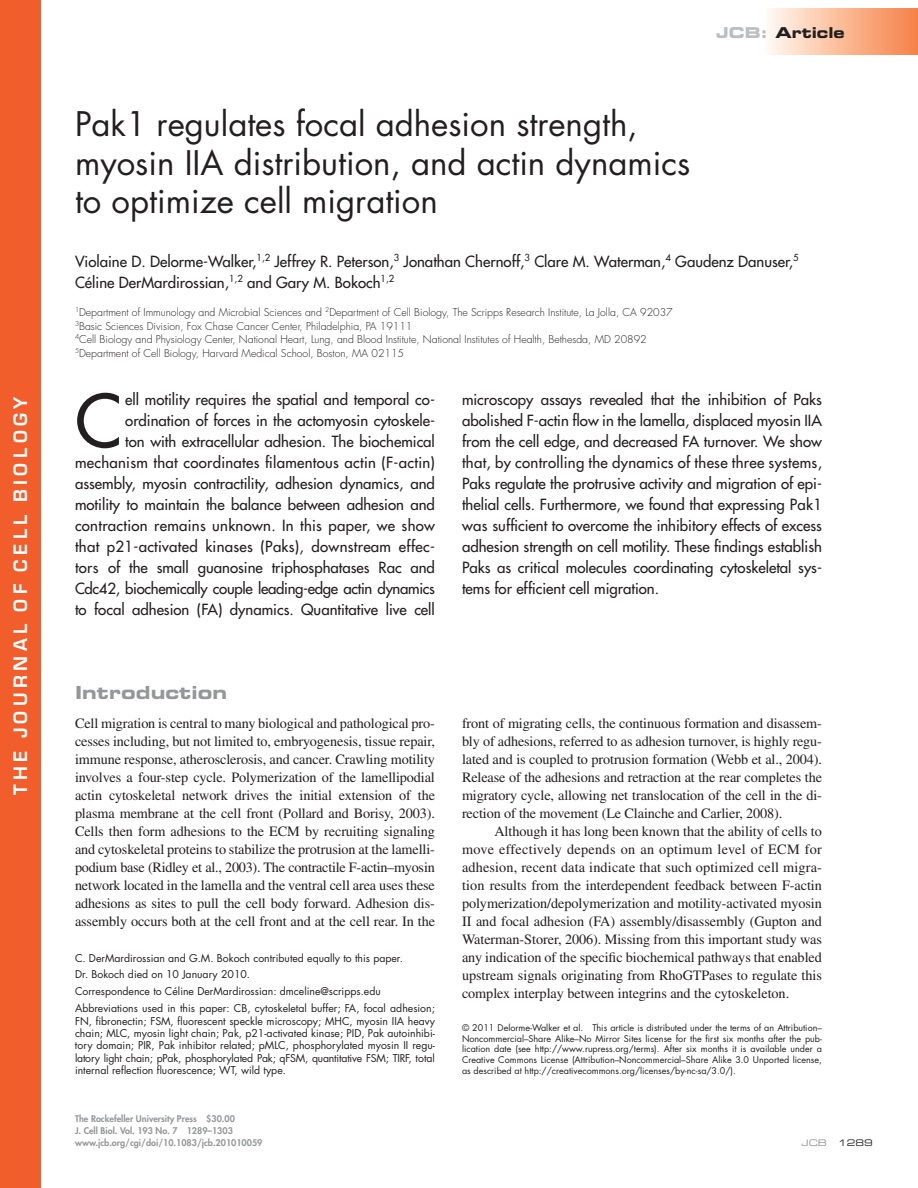
<style>
.page{position:relative;width:918px;height:1188px;background:#fff}
.page>*{position:absolute;margin:0;border:0;box-sizing:border-box;transform-origin:0 0}
.t1{font:500 70.65px "Futura Std";color:#231f20}
.t2{font:33px/38.2px "Futura Std";color:#231f20}
.t3{font:600 18px "Eurostile";letter-spacing:.25em;color:#fff}
.t4{font:18px "Eurostile LT Std Bold Ex 2";letter-spacing:.005em;color:#949698}
.t5{font:500 15px/21px "Futura Std";color:#231f20;text-align:right}
.t6{font:15px "Eurostile LT Std Bold Ex 2";color:#231f20}
.t7{font:14.25px/18px "Times LT Std";letter-spacing:-.01em;color:#231f20;text-align:justify}
.t8{font:10.5px/12.3px "Futura Std";color:#231f20}
.t9{font:300 10.5px/13.5px "Futura Std";color:#231f20}
.t10{font:9px/10.8px "Futura Std";color:#231f20;text-align:justify}
.t11{font:800 9px/12px "Futura Std";color:#949698}
.t12{font:9px "Eurostile LT Std Ex 2";color:#231f20}
.t13{font:9px "Eurostile LT Std Ex 2";color:#949698}
.s1{color:#bcbec0}
</style>
<div class="page">
<div style="left:763px;top:8px;width:155px;height:47px;background:linear-gradient(to right,#fffbf4,#f57f45)"></div>
<div style="left:0;top:0;width:40px;height:1188px;background:#f15d2b"></div>
<p class="t3" style="left:13px;top:795px;width:400px;rotate:-90deg">THE JOURNAL OF CELL BIOLOGY</p>
<p class="t6" style="left:716px;top:22px;width:130px"><span class="s1">JCB:</span> Article</p>
<h2 class="t2" style="left:75px;top:105px;width:617px">Pak1 regulates focal adhesion strength, myosin IIA distribution, and actin dynamics to optimize cell migration</h2>
<p class="t5" style="left:75px;top:251px;width:725px;text-align:left">Violaine D. Delorme-Walker,<sup>1,2</sup> Jeffrey R. Peterson,<sup>3</sup> Jonathan Chernoff,<sup>3</sup> Clare M. Waterman,<sup>4</sup> Gaudenz Danuser,<sup>5<br></sup>Céline DerMardirossian,<sup>1,2</sup> and Gary M. Bokoch<sup>1,2</sup></p>
<p class="t9" style="left:75px;top:306px;width:599px"><sup>1</sup>Department of Immunology and Microbial Sciences and <sup>2</sup>Department of Cell Biology, The Scripps Research Institute, La Jolla, CA 92037<br><sup>3</sup>Basic Sciences Division, Fox Chase Cancer Center, Philadelphia, PA 19111<br><sup>4</sup>Cell Biology and Physiology Center, National Heart, Lung, and Blood Institute, National Institutes of Health, Bethesda, MD 20892<br><sup>5</sup>Department of Cell Biology, Harvard Medical School, Boston, MA 02115</p>
<p class="t5" style="left:75px;top:389px;width:362px">ell motility requires the spatial and temporal co&shy;ordination of forces in the actomyosin cytoskele-<br>ton with extracellular adhesion. The biochemical mechanism that coordinates filamentous actin (F-actin) assembly, myosin contractility, adhesion dynamics, and motility to maintain the balance between adhesion and contraction remains unknown. In this paper, we show that p21-activated kinases (Paks), downstream effec&shy;tors of the small guanosine triphosphatases Rac and Cdc42, biochemically couple leading-edge actin dynamics to focal adhesion (FA) dynamics. Quantitative live cell</p>
<p class="t5" style="left:462px;top:389px;width:362px;text-align:justify">microscopy assays revealed that the inhibition of Paks abolished F-actin flow in the lamella, displaced myosin IIA from the cell edge, and decreased FA turnover. We show that, by controlling the dynamics of these three systems, Paks regulate the protrusive activity and migration of epi&shy;thelial cells. Furthermore, we found that expressing Pak1 was sufficient to overcome the inhibitory effects of excess adhesion strength on cell motility. These findings establish Paks as critical molecules coordinating cytoskeletal sys&shy;tems for efficient cell migration.</p>
<h1 class="t1" style="left:75px;top:377px;width:48px">C</h1>
<p class="t4" style="left:75px;top:680px;width:154px">Introduction</p>
<p class="t7" style="left:75px;top:715px;width:362px">Cell migration is central to many biological and pathological pro&shy;cesses including, but not limited to, embryogenesis, tissue repair, immune response, atherosclerosis, and cancer. Crawling motility involves a four-step cycle. Polymerization of the lamellipodial actin cytoskeletal network drives the initial extension of the plasma membrane at the cell front (Pollard and Borisy, 2003).<br>Cells then form adhesions to the ECM by recruiting signaling and cytoskeletal proteins to stabilize the protrusion at the lamelli&shy;podium base (Ridley et al., 2003). The contractile F-actin–myosin network located in the lamella and the ventral cell area uses these adhesions as sites to pull the cell body forward. Adhesion dis&shy;assembly occurs both at the cell front and at the cell rear. In the</p>
<p class="t7" style="left:462px;top:715px;width:362px">front of migrating cells, the continuous formation and disassem&shy;bly of adhesions, referred to as adhesion turnover, is highly regu&shy;lated and is coupled to protrusion formation (Webb et al., 2004).<br>Release of the adhesions and retraction at the rear completes the migratory cycle, allowing net translocation of the cell in the di&shy;rection of the movement (Le Clainche and Carlier, 2008).</p>
<p class="t7" style="left:462px;top:823px;width:362px;text-indent:32px">Although it has long been known that the ability of cells to move effectively depends on an optimum level of ECM for adhesion, recent data indicate that such optimized cell migra&shy;tion results from the interdependent feedback between F-actin polymerization/depolymerization and motility-activated myosin II and focal adhesion (FA) assembly/disassembly (Gupton and Waterman-Storer, 2006). Missing from this important study was any indication of the specific biochemical pathways that enabled upstream signals originating from RhoGTPases to regulate this complex interplay between integrins and the cytoskeleton.</p>
<p class="t8" style="left:75px;top:949px;width:362px;line-height:16.8px">C. DerMardirossian and G.M. Bokoch contributed equally to this paper.<br>Dr. Bokoch died on 10 January 2010.<br>Correspondence to Céline DerMardirossian: dmceline@scripps.edu Abbreviations used in this paper: CB, cytoskeletal buffer; FA, focal adhesion;</p>
<p class="t8" style="left:75px;top:1015px;width:362px;text-align:justify">FN, fibronectin; FSM, fluorescent speckle microscopy; MHC, myosin IIA heavy chain; MLC, myosin light chain; Pak, p21-activated kinase; PID, Pak autoinhibi&shy;tory domain; PIR, Pak inhibitor related; pMLC, phosphorylated myosin II regu&shy;latory light chain; pPak, phosphorylated Pak; qFSM, quantitative FSM; TIRF, total internal reflection fluorescence; WT, wild type.</p>
<p class="t10" style="left:462px;top:1022px;width:362px">© 2011 Delorme-Walker et al. This article is distributed under the terms of an Attribution– Noncommercial–Share Alike–No Mirror Sites license for the first six months after the pub&shy;lication date (see http://www.rupress.org/terms). After six months it is available under a Creative Commons License (Attribution–Noncommercial–Share Alike 3.0 Unported license, as described at http://creativecommons.org/licenses/by-nc-sa/3.0/).</p>
<p class="t11" style="left:75px;top:1112px;width:189px">The Rockefeller University Press $30.00<br>J. Cell Biol. Vol. 193 No. 7 1289–1303 www.jcb.org/cgi/doi/10.1083/jcb.201010059</p>
<p class="t13" style="left:802px;top:1136px;width:27px">JCB</p>
<p class="t12" style="left:838px;top:1136px;width:36px">1289</p>
</div>
